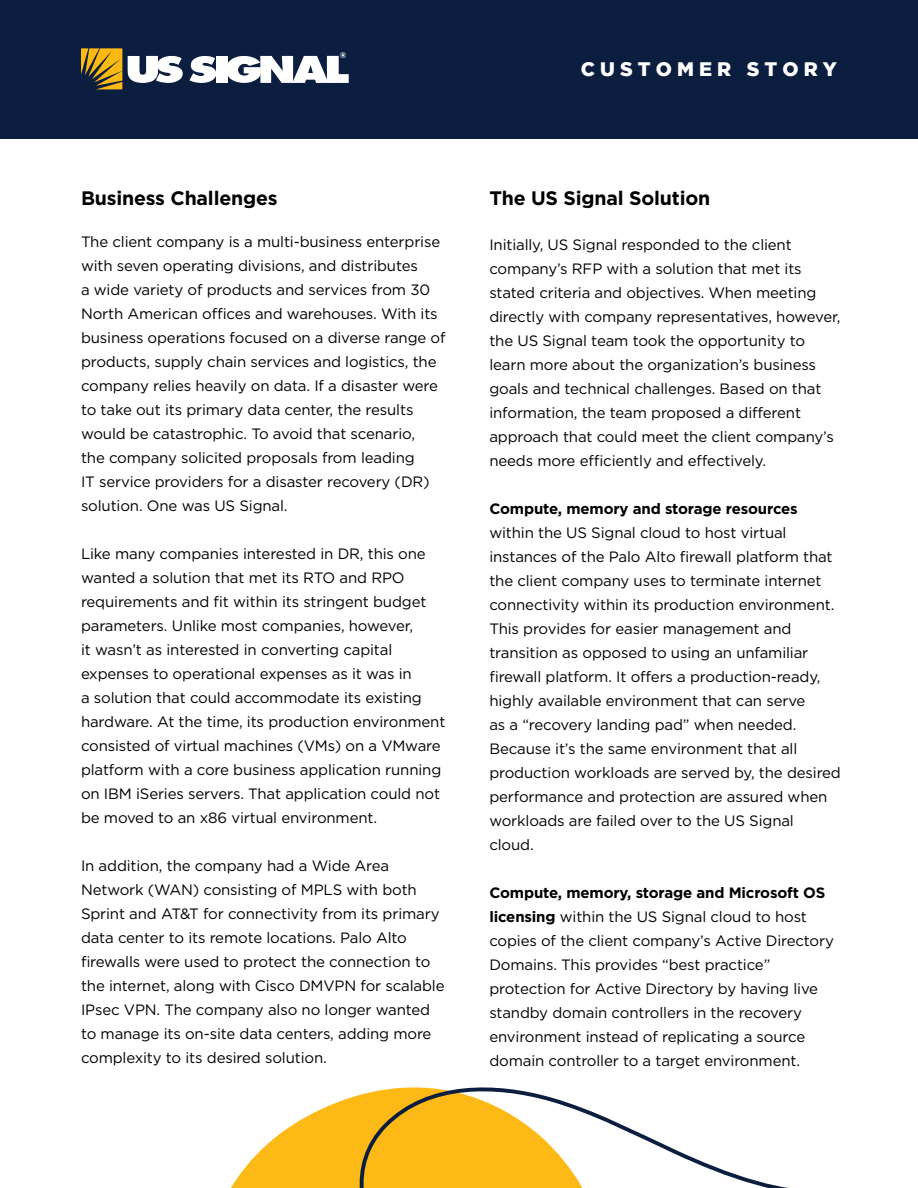
<style>
.page{position:relative;width:918px;height:1188px;background:#fff}
.page>*{position:absolute;margin:0;border:0;box-sizing:border-box;transform-origin:0 0}
.t1{font:700 19.5px "Gotham";letter-spacing:-.01em;color:#000}
.t2{font:900 19.5px "Gotham";letter-spacing:.26em;color:#fff}
.t3{font:15px/24px "Gotham";letter-spacing:-.01em;color:#000}
.t4{font:900 8.1px "Gotham";color:#fff}
.s1{font-weight:700}
</style>
<div class="page">
<svg style="left:231px;top:1098px;width:116px;height:90px"></svg>
<div style="left:0;top:0;width:918px;height:138px;background:#0b1e40"></div>
<svg style="left:81px;top:48px;width:41px;height:41px"></svg>
<svg style="left:128px;top:56px;width:55px;height:27px"></svg>
<svg style="left:189px;top:56px;width:27px;height:27px"></svg>
<div style="left:216px;top:56px;width:11px;height:27px;background:#fff"></div>
<svg style="left:227px;top:55px;width:122px;height:28px"></svg>
<svg style="left:347px;top:1087px;width:441px;height:101px"></svg>
<p class="t4" style="left:340px;top:51px;width:8px">®</p>
<p class="t2" style="left:581px;top:58px;width:257px">CUSTOMER STORY</p>
<p class="t1" style="left:81px;top:185px;width:198px">Business Challenges</p>
<p class="t3" style="left:81px;top:229px;width:366px">The client company is a multi-business enterprise with seven operating divisions, and distributes<br>a wide variety of products and services from 30<br>North American offices and warehouses. With its business operations focused on a diverse range of products, supply chain services and logistics, the company relies heavily on data. If a disaster were to take out its primary data center, the results would be catastrophic. To avoid that scenario,<br>the company solicited proposals from leading<br>IT service providers for a disaster recovery (DR) solution. One was US Signal.</p>
<p class="t3" style="left:81px;top:541px;width:366px">Like many companies interested in DR, this one wanted a solution that met its RTO and RPO requirements and fit within its stringent budget parameters. Unlike most companies, however,<br>it wasn’t as interested in converting capital expenses to operational expenses as it was in<br>a solution that could accommodate its existing hardware. At the time, its production environment consisted of virtual machines (VMs) on a VMware platform with a core business application running on IBM iSeries servers. That application could not be moved to an x86 virtual environment.</p>
<p class="t3" style="left:81px;top:853px;width:365px">In addition, the company had a Wide Area Network (WAN) consisting of MPLS with both Sprint and AT&amp;T for connectivity from its primary data center to its remote locations. Palo Alto firewalls were used to protect the connection to the internet, along with Cisco DMVPN for scalable IPsec VPN. The company also no longer wanted to manage its on-site data centers, adding more complexity to its desired solution.</p>
<p class="t1" style="left:489px;top:185px;width:222px">The US Signal Solution</p>
<p class="t3" style="left:489px;top:232px;width:353px">Initially, US Signal responded to the client company’s RFP with a solution that met its stated criteria and objectives. When meeting directly with company representatives, however, the US Signal team took the opportunity to learn more about the organization’s business goals and technical challenges. Based on that information, the team proposed a different approach that could meet the client company’s needs more efficiently and effectively.</p>
<p class="t3" style="left:489px;top:496px;width:353px"><span class="s1">Compute, memory and storage resources </span>within the US Signal cloud to host virtual instances of the Palo Alto firewall platform that the client company uses to terminate internet connectivity within its production environment.<br>This provides for easier management and transition as opposed to using an unfamiliar firewall platform. It offers a production-ready, highly available environment that can serve<br>as a “recovery landing pad” when needed.<br>Because it’s the same environment that all production workloads are served by, the desired performance and protection are assured when workloads are failed over to the US Signal cloud.</p>
<p class="t3" style="left:489px;top:880px;width:346px"><span class="s1">Compute, memory, storage and Microsoft OS licensing</span> within the US Signal cloud to host copies of the client company’s Active Directory Domains. This provides “best practice” protection for Active Directory by having live standby domain controllers in the recovery environment instead of replicating a source domain controller to a target environment.</p>
</div>
